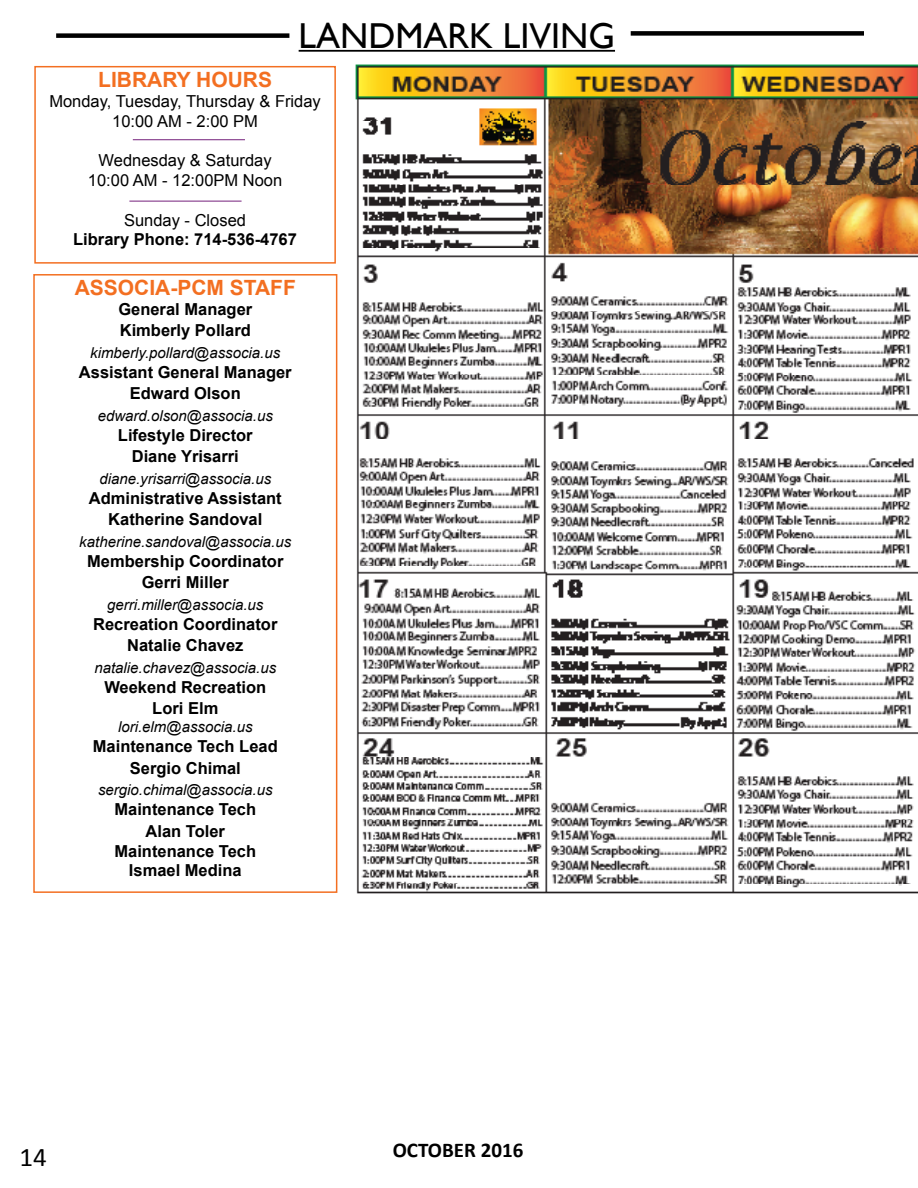
<style>
.page{position:relative;width:918px;height:1188px;background:#fff}
.page>*{position:absolute;margin:0;border:0;box-sizing:border-box;transform-origin:0 0}
.t1{font:36px "Gill Sans";color:#000}
.t2{font:27px "Calibri";color:#000}
.t3{font:700 21px "Arial";color:#f36f21}
.t4{font:700 21px "Calibri";color:#000}
.t5{font:700 16.5px/21.6px "Arial";color:#000;text-align:center}
.t6{font:16.5px/19.8px "Arial";color:#000;text-align:center}
.t7{font:italic 15px "Arial";color:#000}
</style>
<div class="page">
<hr style="left:299px;top:50px;width:316px;height:2px;background:#000">
<div style="left:56px;top:33px;width:233px;height:5px;background:#000"></div>
<div style="left:631px;top:31px;width:233px;height:5px;background:#000"></div>
<div style="left:34px;top:66px;width:302px;height:198px;border:2px solid #f36f21"></div>
<hr style="left:133px;top:139px;width:112px;height:1px;background:#84398a">
<hr style="left:129px;top:201px;width:113px;height:1px;background:#84398a">
<div style="left:33px;top:274px;width:304px;height:619px;border:2px solid #f36f21"></div>
<svg style="left:355px;top:64px;width:563px;height:830px"></svg>
<h1 class="t1" style="left:299px;top:15px;width:318px">LANDMARK LIVING</h1>
<p class="t3" style="left:98px;top:66px;width:175px">LIBRARY HOURS</p>
<p class="t6" style="left:49px;top:91px;width:273px">Monday, Tuesday, Thursday &amp; Friday<br>10:00 AM - 2:00 PM</p>
<p class="t6" style="left:88px;top:151px;width:196px">Wednesday &amp; Saturday<br>10:00 AM - 12:00PM Noon</p>
<p class="t6" style="left:124px;top:210px;width:123px">Sunday - Closed</p>
<p class="t5" style="left:73px;top:229px;width:225px">Library Phone: 714-536-4767</p>
<p class="t3" style="left:75px;top:274px;width:223px">ASSOCIA-PCM STAFF</p>
<p class="t5" style="left:118px;top:299px;width:135px;text-align:left">General Manager<br>Kimberly Pollard</p>
<p class="t7" style="left:90px;top:343px;width:191px">kimberly.pollard@associa.us</p>
<p class="t5" style="left:79px;top:362px;width:214px">Assistant General Manager<br>Edward Olson</p>
<p class="t7" style="left:98px;top:406px;width:177px">edward.olson@associa.us</p>
<p class="t5" style="left:118px;top:425px;width:136px">Lifestyle Director<br>Diane Yrisarri</p>
<p class="t7" style="left:99px;top:469px;width:173px">diane.yrisarri@associa.us</p>
<p class="t5" style="left:89px;top:488px;width:194px">Administrative Assistant<br>Katherine Sandoval</p>
<p class="t7" style="left:79px;top:532px;width:213px">katherine.sandoval@associa.us</p>
<p class="t5" style="left:87px;top:551px;width:198px">Membership Coordinator<br>Gerri Miller</p>
<p class="t7" style="left:107px;top:595px;width:158px">gerri.miller@associa.us</p>
<p class="t5" style="left:93px;top:614px;width:186px">Recreation Coordinator<br>Natalie Chavez</p>
<p class="t7" style="left:94px;top:658px;width:183px">natalie.chavez@associa.us</p>
<p class="t5" style="left:104px;top:677px;width:163px">Weekend Recreation<br>Lori Elm</p>
<p class="t7" style="left:118px;top:718px;width:136px">lori.elm@associa.us</p>
<p class="t5" style="left:93px;top:736px;width:186px">Maintenance Tech Lead<br>Sergio Chimal</p>
<p class="t7" style="left:98px;top:781px;width:176px">sergio.chimal@associa.us</p>
<p class="t5" style="left:114px;top:799px;width:143px">Maintenance Tech<br>Alan Toler</p>
<p class="t5" style="left:114px;top:841px;width:143px;line-height:19.8px">Maintenance Tech<br>Ismael Medina</p>
<h2 class="t2" style="left:19px;top:1140px;width:29px">14</h2>
<p class="t4" style="left:393px;top:1137px;width:132px">OCTOBER 2016</p>
</div>
